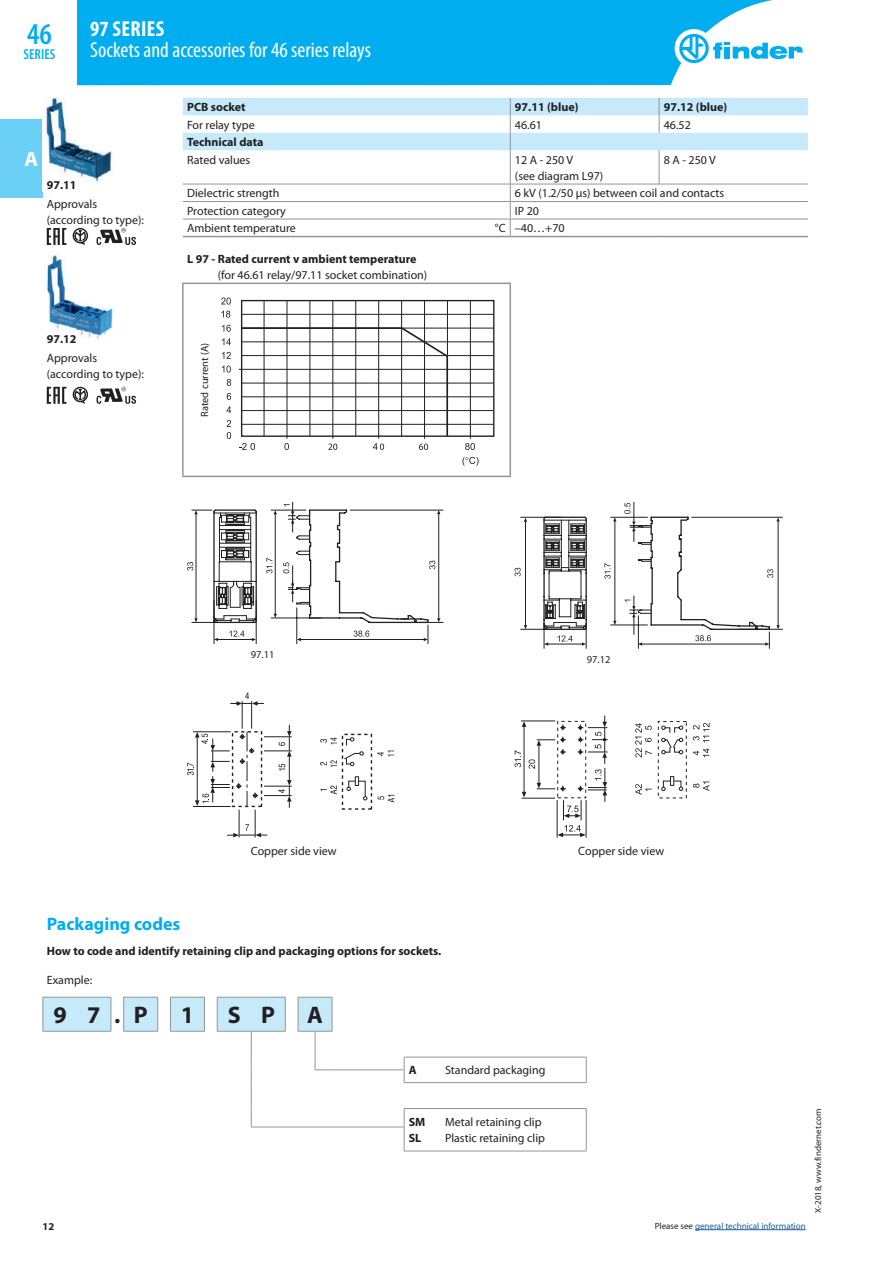
<style>
.page{position:relative;width:893px;height:1263px;background:#fff}
.page>*{position:absolute;margin:0;border:0;box-sizing:border-box;transform-origin:0 0}
.t1{font:600 condensed 30.3px "Myriad Pro";color:#00aeef}
.t2{font:700 24px "Myriad Pro";color:#231f20}
.t3{font:condensed 21.75px "Myriad Pro";color:#fff}
.t4{font:700 condensed 21.75px "Myriad Pro";letter-spacing:.02em;color:#fff}
.t5{font:700 21px "Myriad Pro";color:#fff}
.t6{font:700 18px "Myriad Pro";color:#00aeef}
.t7{font:600 condensed 14.55px "Myriad Pro";color:#00aeef}
.t8{font:12px/16.2px "Myriad Pro";color:#231f20}
.t9{font:700 12px "Myriad Pro";color:#231f20}
.t10{font:10.5px "Myriad Pro";color:#231f20}
.t11{font:700 10.5px "Myriad Pro";color:#231f20}
.t12{font:9px "Myriad Pro";color:#175d9e}
.t13{font:9px "Myriad Pro";color:#231f20}
.s1{color:#231f20}
</style>
<div class="page">
<div style="left:0;top:119px;width:43px;height:79px;background:#6bcff6"></div>
<div style="left:77px;top:0;width:696px;height:85px;background:#00aeef"></div>
<div style="left:675px;top:29px;width:38px;height:39px;background:#fff;border-radius:50%"></div>
<svg style="left:679px;top:34px;width:124px;height:29px"></svg>
<hr style="left:510px;top:219px;width:149px;height:1px;background:#939598">
<hr style="left:659px;top:219px;width:149px;height:1px;background:#939598">
<hr style="left:510px;top:201px;width:149px;height:1px;background:#939598">
<hr style="left:659px;top:201px;width:149px;height:1px;background:#939598">
<hr style="left:510px;top:184px;width:149px;height:1px;background:#939598">
<hr style="left:659px;top:184px;width:149px;height:1px;background:#939598">
<hr style="left:510px;top:150px;width:1px;height:34px;background:#939598">
<svg style="left:510px;top:184px;width:1px;height:52px"></svg>
<hr style="left:183px;top:236px;width:327px;height:1px;background:#939598">
<hr style="left:183px;top:184px;width:327px;height:1px;background:#939598">
<hr style="left:183px;top:201px;width:327px;height:1px;background:#939598">
<hr style="left:182px;top:283px;width:329px;height:1px;background:#939598">
<hr style="left:182px;top:476px;width:329px;height:1px;background:#939598">
<hr style="left:183px;top:219px;width:327px;height:1px;background:#939598">
<svg style="left:183px;top:98px;width:625px;height:52px"></svg>
<hr style="left:182px;top:284px;width:2px;height:192px;background:#939598">
<hr style="left:510px;top:236px;width:149px;height:1px;background:#939598">
<hr style="left:659px;top:236px;width:149px;height:1px;background:#939598">
<hr style="left:509px;top:284px;width:2px;height:192px;background:#939598">
<hr style="left:659px;top:150px;width:1px;height:34px;background:#939598">
<img style="left:45px;top:98px;width:69px;height:84px">
<svg style="left:73px;top:228px;width:15px;height:17px"></svg>
<svg style="left:97px;top:228px;width:39px;height:17px"></svg>
<svg style="left:47px;top:228px;width:19px;height:17px"></svg>
<img style="left:46px;top:254px;width:69px;height:86px">
<svg style="left:73px;top:387px;width:15px;height:17px"></svg>
<svg style="left:97px;top:387px;width:39px;height:17px"></svg>
<svg style="left:47px;top:387px;width:19px;height:17px"></svg>
<svg style="left:462px;top:457px;width:17px;height:9px"></svg>
<svg style="left:221px;top:298px;width:10px;height:7px"></svg>
<hr style="left:239px;top:369px;width:255px;height:1px;background:#231f20">
<div style="left:241px;top:300px;width:253px;height:137px;border:1px solid #231f20"></div>
<svg style="left:222px;top:366px;width:9px;height:7px"></svg>
<svg style="left:465px;top:443px;width:10px;height:7px"></svg>
<hr style="left:242px;top:328px;width:252px;height:1px;background:#231f20">
<hr style="left:241px;top:424px;width:252px;height:1px;background:#231f20">
<hr style="left:242px;top:410px;width:252px;height:1px;background:#231f20">
<hr style="left:242px;top:397px;width:252px;height:1px;background:#231f20">
<hr style="left:242px;top:383px;width:252px;height:1px;background:#231f20">
<hr style="left:242px;top:355px;width:252px;height:1px;background:#231f20">
<hr style="left:242px;top:342px;width:252px;height:1px;background:#231f20">
<hr style="left:242px;top:314px;width:252px;height:1px;background:#231f20">
<svg style="left:222px;top:352px;width:9px;height:7px"></svg>
<svg style="left:222px;top:325px;width:9px;height:7px"></svg>
<svg style="left:227px;top:379px;width:4px;height:7px"></svg>
<svg style="left:227px;top:393px;width:4px;height:7px"></svg>
<svg style="left:227px;top:406px;width:4px;height:7px"></svg>
<svg style="left:227px;top:420px;width:4px;height:19px"></svg>
<svg style="left:222px;top:338px;width:9px;height:7px"></svg>
<svg style="left:221px;top:311px;width:9px;height:7px"></svg>
<hr style="left:355px;top:301px;width:1px;height:135px;background:#231f20">
<hr style="left:310px;top:301px;width:1px;height:135px;background:#231f20">
<hr style="left:470px;top:301px;width:1px;height:138px;background:#231f20">
<hr style="left:447px;top:301px;width:1px;height:135px;background:#231f20">
<hr style="left:401px;top:301px;width:1px;height:135px;background:#231f20">
<hr style="left:333px;top:301px;width:1px;height:138px;background:#231f20">
<hr style="left:264px;top:301px;width:1px;height:135px;background:#231f20">
<hr style="left:424px;top:301px;width:1px;height:138px;background:#231f20">
<hr style="left:378px;top:301px;width:1px;height:138px;background:#231f20">
<hr style="left:287px;top:301px;width:1px;height:138px;background:#231f20">
<svg style="left:239px;top:326px;width:210px;height:124px"></svg>
<svg style="left:187px;top:502px;width:256px;height:142px"></svg>
<hr style="left:739px;top:629px;width:43px;height:1px;background:#231f20">
<hr style="left:692px;top:517px;width:90px;height:1px;background:#231f20">
<hr style="left:611px;top:625px;width:36px;height:1px;background:#231f20">
<hr style="left:611px;top:517px;width:36px;height:1px;background:#231f20">
<hr style="left:521px;top:629px;width:40px;height:1px;background:#231f20">
<hr style="left:521px;top:517px;width:40px;height:1px;background:#231f20">
<hr style="left:615px;top:521px;width:1px;height:100px;background:#231f20">
<svg style="left:604px;top:563px;width:6px;height:16px"></svg>
<svg style="left:624px;top:502px;width:156px;height:146px"></svg>
<hr style="left:525px;top:521px;width:1px;height:104px;background:#231f20">
<svg style="left:524px;top:625px;width:3px;height:4px"></svg>
<svg style="left:514px;top:568px;width:7px;height:8px"></svg>
<svg style="left:542px;top:516px;width:45px;height:132px"></svg>
<svg style="left:187px;top:692px;width:207px;height:145px"></svg>
<div style="left:658px;top:721px;width:29px;height:77px;border:1px dashed #231f20"></div>
<svg style="left:670px;top:776px;width:4px;height:4px"></svg>
<svg style="left:661px;top:780px;width:22px;height:11px"></svg>
<svg style="left:661px;top:725px;width:22px;height:29px"></svg>
<svg style="left:693px;top:781px;width:16px;height:10px"></svg>
<svg style="left:693px;top:748px;width:16px;height:9px"></svg>
<svg style="left:693px;top:723px;width:16px;height:19px"></svg>
<svg style="left:635px;top:723px;width:17px;height:34px"></svg>
<svg style="left:635px;top:784px;width:17px;height:11px"></svg>
<svg style="left:514px;top:715px;width:94px;height:122px"></svg>
<svg style="left:332px;top:1031px;width:254px;height:120px"></svg>
<hr style="left:332px;top:997px;width:1px;height:34px;background:#939598">
<hr style="left:332px;top:1069px;width:73px;height:1px;background:#939598">
<svg style="left:43px;top:997px;width:289px;height:131px"></svg>
<hr style="left:332px;top:1127px;width:73px;height:1px;background:#939598">
<hr style="left:404px;top:1057px;width:183px;height:1px;background:#939598">
<svg style="left:404px;top:1057px;width:1px;height:25px"></svg>
<svg style="left:586px;top:1057px;width:1px;height:25px"></svg>
<hr style="left:404px;top:1082px;width:183px;height:1px;background:#939598">
<hr style="left:404px;top:1108px;width:183px;height:1px;background:#939598">
<svg style="left:404px;top:1109px;width:1px;height:42px"></svg>
<svg style="left:586px;top:1109px;width:1px;height:42px"></svg>
<hr style="left:404px;top:1151px;width:183px;height:1px;background:#939598">
<hr style="left:298px;top:997px;width:1px;height:34px;background:#939598">
<hr style="left:695px;top:1229px;width:111px;height:1px;background:#175d9e">
<h1 class="t1" style="left:27px;top:17px;width:26px">46</h1>
<p class="t7" style="left:24px;top:46px;width:33px">SERIES</p>
<h3 class="t4" style="left:90px;top:16px;width:76px">97 SERIES</h3>
<h3 class="t3" style="left:90px;top:37px;width:282px">Sockets and accessories for 46 series relays</h3>
<h3 class="t5" style="left:24px;top:146px;width:15px">A</h3>
<p class="t9" style="left:47px;top:177px;width:31px">97.11</p>
<p class="t8" style="left:47px;top:195px;width:99px">Approvals (according to type):</p>
<p class="t9" style="left:47px;top:331px;width:31px">97.12</p>
<p class="t8" style="left:47px;top:350px;width:99px">Approvals (according to type):</p>
<p class="t9" style="left:187px;top:99px;width:60px">PCB socket</p>
<p class="t9" style="left:515px;top:99px;width:65px">97.11 (blue)</p>
<p class="t9" style="left:664px;top:99px;width:65px">97.12 (blue)</p>
<p class="t8" style="left:187px;top:116px;width:69px">For relay type</p>
<p class="t8" style="left:515px;top:116px;width:29px">46.61</p>
<p class="t8" style="left:664px;top:116px;width:29px">46.52</p>
<p class="t9" style="left:187px;top:134px;width:78px">Technical data</p>
<p class="t8" style="left:187px;top:151px;width:65px">Rated values</p>
<p class="t8" style="left:515px;top:151px;width:90px">12 A - 250 V<br>(see diagram L97)</p>
<p class="t8" style="left:664px;top:151px;width:54px">8 A - 250 V</p>
<p class="t8" style="left:187px;top:185px;width:94px">Dielectric strength</p>
<p class="t8" style="left:515px;top:185px;width:211px">6 kV (1.2/50 μs) between coil and contacts</p>
<p class="t8" style="left:187px;top:202px;width:100px">Protection category</p>
<p class="t8" style="left:515px;top:202px;width:26px">IP 20</p>
<p class="t8" style="left:187px;top:220px;width:110px">Ambient temperature</p>
<p class="t8" style="left:495px;top:220px;width:71px">°C –40…+70</p>
<p class="t9" style="left:187px;top:251px;width:231px">L 97 - Rated current v ambient temperature</p>
<p class="t8" style="left:218px;top:267px;width:211px">(for 46.61 relay/97.11 socket combination)</p>
<p class="t10" style="left:198px;top:417px;width:76px;rotate:-90deg">Rated current (A)</p>
<p class="t10" style="left:251px;top:648px;width:25px">97.11</p>
<p class="t10" style="left:587px;top:653px;width:25px">97.12</p>
<p class="t8" style="left:251px;top:843px;width:87px">Copper side view</p>
<p class="t8" style="left:578px;top:843px;width:87px">Copper side view</p>
<h3 class="t6" style="left:47px;top:912px;width:135px">Packaging codes</h3>
<p class="t9" style="left:47px;top:943px;width:396px">How to code and identify retaining clip and packaging options for sockets.</p>
<p class="t8" style="left:47px;top:972px;width:47px">Example:</p>
<h2 class="t2" style="left:53px;top:999px;width:96px">9 7.P</h2>
<h2 class="t2" style="left:181px;top:999px;width:15px">1</h2>
<h2 class="t2" style="left:228px;top:999px;width:49px">S P</h2>
<h2 class="t2" style="left:307px;top:999px;width:17px">A</h2>
<p class="t9" style="left:409px;top:1062px;width:9px">A</p>
<p class="t8" style="left:445px;top:1062px;width:102px">Standard packaging</p>
<p class="t11" style="left:43px;top:1219px;width:13px">12</p>
<p class="t9" style="left:409px;top:1114px;width:18px">SM</p>
<p class="t8" style="left:445px;top:1114px;width:98px">Metal retaining clip</p>
<p class="t9" style="left:409px;top:1130px;width:14px">SL</p>
<p class="t8" style="left:445px;top:1130px;width:101px">Plastic retaining clip</p>
<p class="t12" style="left:655px;top:1220px;width:152px"><span class="s1">Please see</span> general technical information</p>
<p class="t13" style="left:812px;top:1213px;width:106px;rotate:-90deg">X-2018, www.findernet.com</p>
</div>
